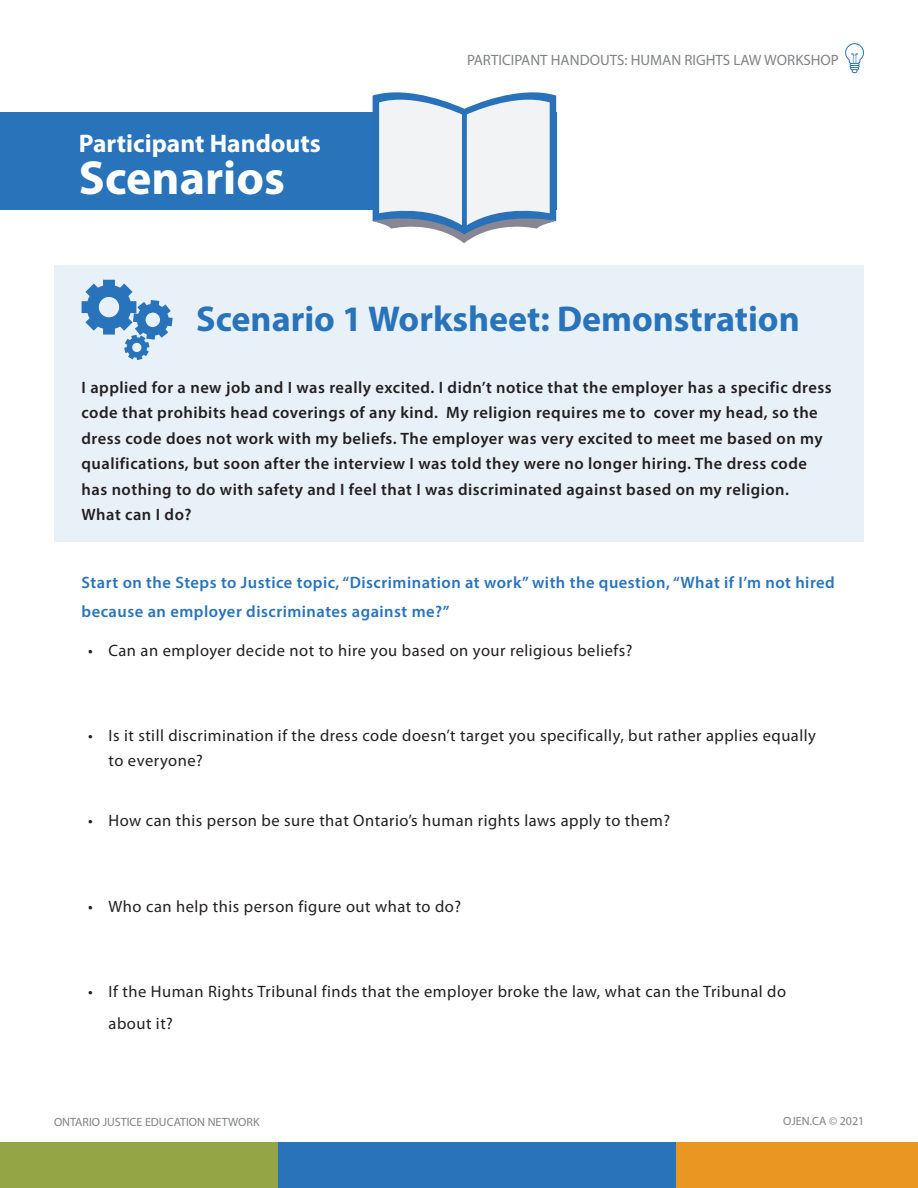
<style>
.page{position:relative;width:918px;height:1188px;background:#fff}
.page>*{position:absolute;margin:0;border:0;box-sizing:border-box;transform-origin:0 0}
.t1{font:700 48px "Myriad Pro";color:#fff}
.Blue_scenario_title{font:700 36px "Myriad Pro";color:#2873ba}
.t2{font:700 25.5px "Myriad Pro";color:#fff}
.t3{font:600 16.5px/25.5px "Myriad Pro";letter-spacing:.03em;color:#231f20}
.t4{font:16.5px/25.5px "Myriad Pro";letter-spacing:.03em;color:#231f20}
.t5{font:600 16.5px/28.5px "Myriad Pro";letter-spacing:.03em;color:#2873ba}
.t6{font:15px "Myriad Pro";color:#808285}
.t7{font:12px "Myriad Pro";color:#808285}
</style>
<div class="page">
<div style="left:0;top:1142px;width:295px;height:46px;background:#94a545"></div>
<div style="left:658px;top:1142px;width:260px;height:46px;background:#e99722"></div>
<div style="left:278px;top:1142px;width:397px;height:46px;background:#2873ba"></div>
<div style="left:54px;top:266px;width:810px;height:276px;background:#e9f1f8"></div>
<div style="left:0;top:113px;width:556px;height:97px;background:#2873ba"></div>
<svg style="left:82px;top:280px;width:91px;height:80px"></svg>
<svg style="left:373px;top:92px;width:183px;height:151px"></svg>
<svg style="left:845px;top:43px;width:19px;height:30px"></svg>
<p class="t2" style="left:79px;top:127px;width:244px">Participant Handouts</p>
<p class="t1" style="left:79px;top:147px;width:208px">Scenarios</p>
<p class="t6" style="left:467px;top:51px;width:373px">PARTICIPANT HANDOUTS: HUMAN RIGHTS LAW WORKSHOP</p>
<p class="Blue_scenario_title" style="left:196px;top:296px;width:605px">Scenario 1 Worksheet: Demonstration</p>
<p class="t3" style="left:82px;top:374px;width:752px">I applied for a new job and I was really excited. I didn’t notice that the employer has a specific dress code that prohibits head coverings of any kind. My religion requires me to cover my head, so the dress code does not work with my beliefs. The employer was very excited to meet me based on my qualifications, but soon after the interview I was told they were no longer hiring. The dress code has nothing to do with safety and I feel that I was discriminated against based on my religion.<br>What can I do?</p>
<p class="t5" style="left:82px;top:568px;width:755px">Start on the Steps to Justice topic, “Discrimination at work” with the question, “What if I’m not hired because an employer discriminates against me?”</p>
<p class="t4" style="left:88px;top:637px;width:546px">• Can an employer decide not to hire you based on your religious beliefs?</p>
<p class="t4" style="left:109px;top:722px;width:709px;text-indent:-20px">• Is it still discrimination if the dress code doesn’t target you specifically, but rather applies equally to everyone?</p>
<p class="t4" style="left:88px;top:808px;width:583px">• How can this person be sure that Ontario’s human rights laws apply to them?</p>
<p class="t4" style="left:88px;top:893px;width:374px">• Who can help this person figure out what to do?</p>
<p class="t4" style="left:109px;top:976px;width:679px;line-height:31.5px;text-indent:-20px">• If the Human Rights Tribunal finds that the employer broke the law, what can the Tribunal do about it?</p>
<p class="t7" style="left:54px;top:1115px;width:207px">ONTARIO JUSTICE EDUCATION NETWORK</p>
<p class="t7" style="left:783px;top:1114px;width:83px">OJEN.CA © 2021</p>
</div>
